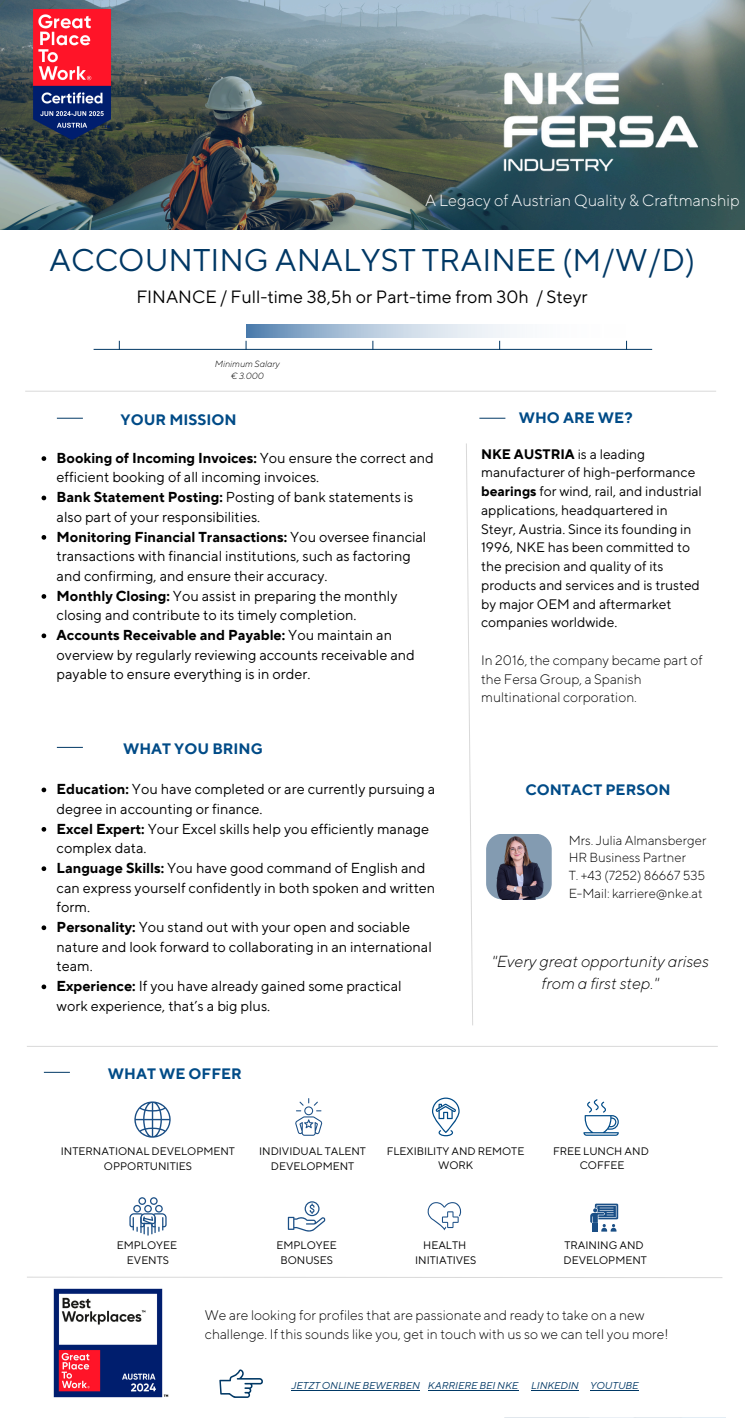
<style>
.page{position:relative;width:745px;height:1418px;background:#fff}
.page>*{position:absolute;margin:0;border:0;box-sizing:border-box;transform-origin:0 0}
.t1{font:31.38px "TT Norms";color:#003865}
.t2{font:17.75px "TT Norms Pro";color:#000}
.t3{font:300 16.25px "TT Norms";color:#fff}
.t4{font:italic 300 16px/21.5px "TT Norms";color:#000;text-align:center}
.t5{font:700 15.12px "TT Norms";color:#004b87}
.t6{font:14.38px/19.8px "TT Norms Pro";color:#000}
.t7{font:300 13.88px/19.4px "TT Norms";color:#000}
.t8{font:13.75px/18.8px "TT Norms Pro";color:#000}
.t9{font:300 13.75px/18.8px "TT Norms";color:#000}
.t10{font:300 13.12px/17.8px "TT Norms";color:#000}
.t11{font:10.88px/14.5px "TT Norms";color:#000;text-align:center}
.t12{font:italic 10px "TT Norms";color:#003865}
.t13{font:italic 300 9px "TT Norms";color:#000}
.s1{font-weight:700}
</style>
<div class="page">
<svg style="left:57px;top:418px;width:26px;height:1px"></svg>
<hr style="left:25px;top:391px;width:691px;height:1px;background:#d9d9d9">
<svg style="left:57px;top:747px;width:26px;height:1px"></svg>
<svg style="left:466px;top:443px;width:7px;height:583px"></svg>
<svg style="left:479px;top:418px;width:26px;height:1px"></svg>
<hr style="left:27px;top:1046px;width:690px;height:1px;background:#d9d9d9">
<svg style="left:27px;top:1276px;width:696px;height:2px"></svg>
<svg style="left:219px;top:1369px;width:44px;height:28px"></svg>
<img style="left:53px;top:1288px;width:116px;height:110px">
<svg style="left:42px;top:456px;width:4px;height:5px"></svg>
<svg style="left:42px;top:495px;width:4px;height:5px"></svg>
<svg style="left:42px;top:535px;width:4px;height:5px"></svg>
<svg style="left:42px;top:594px;width:4px;height:5px"></svg>
<svg style="left:42px;top:633px;width:4px;height:5px"></svg>
<svg style="left:42px;top:787px;width:4px;height:5px"></svg>
<svg style="left:42px;top:827px;width:4px;height:4px"></svg>
<svg style="left:42px;top:866px;width:4px;height:5px"></svg>
<svg style="left:42px;top:925px;width:4px;height:5px"></svg>
<svg style="left:42px;top:984px;width:4px;height:5px"></svg>
<hr style="left:291px;top:1389px;width:129px;height:1px;background:#003865">
<hr style="left:428px;top:1389px;width:90px;height:1px;background:#003865">
<hr style="left:531px;top:1389px;width:47px;height:1px;background:#003865">
<hr style="left:590px;top:1389px;width:48px;height:1px;background:#003865">
<img style="left:0;top:0;width:744px;height:229px">
<hr style="left:94px;top:349px;width:558px;height:1px;background:#003865">
<img style="left:246px;top:324px;width:271px;height:13px">
<img style="left:25px;top:9px;width:93px;height:130px">
<img style="left:502px;top:72px;width:242px;height:101px">
<div style="left:486px;top:833px;width:65px;height:66px;background:#839bb1;border-radius:16px"></div>
<img style="left:486px;top:833px;width:60px;height:66px">
<svg style="left:583px;top:1099px;width:35px;height:36px"></svg>
<svg style="left:134px;top:1101px;width:37px;height:37px"></svg>
<svg style="left:295px;top:1098px;width:27px;height:37px"></svg>
<svg style="left:432px;top:1097px;width:27px;height:39px"></svg>
<svg style="left:129px;top:1197px;width:37px;height:38px"></svg>
<svg style="left:288px;top:1201px;width:37px;height:30px"></svg>
<svg style="left:427px;top:1202px;width:35px;height:28px"></svg>
<svg style="left:590px;top:1203px;width:28px;height:28px"></svg>
<svg style="left:44px;top:1071px;width:26px;height:1px"></svg>
<p class="t3" style="left:425px;top:190px;width:316px">A Legacy of Austrian Quality &amp; Craftmanship</p>
<h4 class="t1" style="left:49px;top:241px;width:647px">ACCOUNTING ANALYST TRAINEE (M/W/D)</h4>
<p class="t2" style="left:136px;top:286px;width:452px">FINANCE / Full-time 38,5h or Part-time from 30h / Steyr</p>
<h4 class="t13" style="left:215px;top:359px;width:66px">Minimum Salary</h4>
<h3 class="t13" style="left:231px;top:370px;width:34px">€ 3.000</h3>
<p class="t5" style="left:121px;top:411px;width:118px">YOUR MISSION</p>
<p class="t6" style="left:57px;top:448px;width:379px"><span class="s1">Booking of Incoming Invoices:</span> You ensure the correct and efficient booking of all incoming invoices.</p>
<h2 class="t6" style="left:57px;top:488px;width:358px"><span class="s1">Bank Statement Posting:</span> Posting of bank statements is also part of your responsibilities.</h2>
<h1 class="t6" style="left:57px;top:527px;width:371px"><span class="s1">Monitoring Financial Transactions:</span> You oversee financial transactions with financial institutions, such as factoring and confirming, and ensure their accuracy.</h1>
<h2 class="t6" style="left:57px;top:586px;width:342px"><span class="s1">Monthly Closing:</span> You assist in preparing the monthly closing and contribute to its timely completion.</h2>
<p class="t6" style="left:57px;top:625px;width:359px"><span class="s1">Accounts Receivable and Payable:</span> You maintain an overview by regularly reviewing accounts receivable and payable to ensure everything is in order.</p>
<p class="t5" style="left:123px;top:739px;width:141px">WHAT YOU BRING</p>
<p class="t6" style="left:57px;top:780px;width:380px"><span class="s1">Education:</span> You have completed or are currently pursuing a degree in accounting or finance.</p>
<h3 class="t6" style="left:57px;top:819px;width:374px"><span class="s1">Excel Expert:</span> Your Excel skills help you efficiently manage complex data.</h3>
<h3 class="t6" style="left:57px;top:858px;width:380px"><span class="s1">Language Skills:</span> You have good command of English and can express yourself confidently in both spoken and written form.</h3>
<p class="t6" style="left:57px;top:917px;width:376px"><span class="s1">Personality:</span> You stand out with your open and sociable nature and look forward to collaborating in an international team.</p>
<p class="t6" style="left:57px;top:976px;width:346px"><span class="s1">Experience:</span> If you have already gained some practical work experience, that’s a big plus.</p>
<p class="t5" style="left:108px;top:1064px;width:135px">WHAT WE OFFER</p>
<p class="t5" style="left:518px;top:408px;width:115px">WHO ARE WE?</p>
<h2 class="t8" style="left:481px;top:445px;width:222px"><span class="s1">NKE AUSTRIA</span> is a leading manufacturer of high-performance <span class="s1">bearings</span> for wind, rail, and industrial applications, headquartered in<br>Steyr, Austria. Since its founding in<br>1996, NKE has been committed to the precision and quality of its products and services and is trusted by major OEM and aftermarket companies worldwide.</h2>
<h3 class="t9" style="left:481px;top:650px;width:223px">In 2016, the company became part of the Fersa Group, a Spanish multinational corporation.</h3>
<p class="t5" style="left:525px;top:780px;width:147px">CONTACT PERSON</p>
<p class="t10" style="left:568px;top:831px;width:139px">Mrs. Julia Almansberger<br>HR Business Partner<br>T. +43 (7252) 86667 535<br>E-Mail: karriere@nke.at</p>
<p class="t4" style="left:491px;top:950px;width:219px">"Every great opportunity arises from a first step."</p>
<h6 class="t11" style="left:61px;top:1143px;width:175px">INTERNATIONAL DEVELOPMENT<br>OPPORTUNITIES</h6>
<h6 class="t11" style="left:259px;top:1144px;width:108px">INDIVIDUAL TALENT<br>DEVELOPMENT</h6>
<h6 class="t11" style="left:387px;top:1143px;width:139px">FLEXIBILITY AND REMOTE<br>WORK</h6>
<h6 class="t11" style="left:553px;top:1143px;width:97px">FREE LUNCH AND<br>COFFEE</h6>
<h6 class="t11" style="left:117px;top:1237px;width:62px">EMPLOYEE<br>EVENTS</h6>
<p class="t11" style="left:276px;top:1237px;width:62px">EMPLOYEE<br>BONUSES</p>
<h6 class="t11" style="left:415px;top:1237px;width:63px">HEALTH<br>INITIATIVES</h6>
<p class="t11" style="left:563px;top:1237px;width:85px;text-align:left">TRAINING AND<br>DEVELOPMENT</p>
<p class="t7" style="left:205px;top:1305px;width:465px">We are looking for profiles that are passionate and ready to take on a new challenge. If this sounds like you, get in touch with us so we can tell you more!</p>
<p class="t12" style="left:291px;top:1379px;width:130px">JETZT ONLINE BEWERBEN</p>
<h3 class="t12" style="left:428px;top:1379px;width:92px">KARRIERE BEI NKE</h3>
<p class="t12" style="left:531px;top:1379px;width:49px">LINKEDIN</p>
<p class="t12" style="left:590px;top:1379px;width:50px">YOUTUBE</p>
</div>
